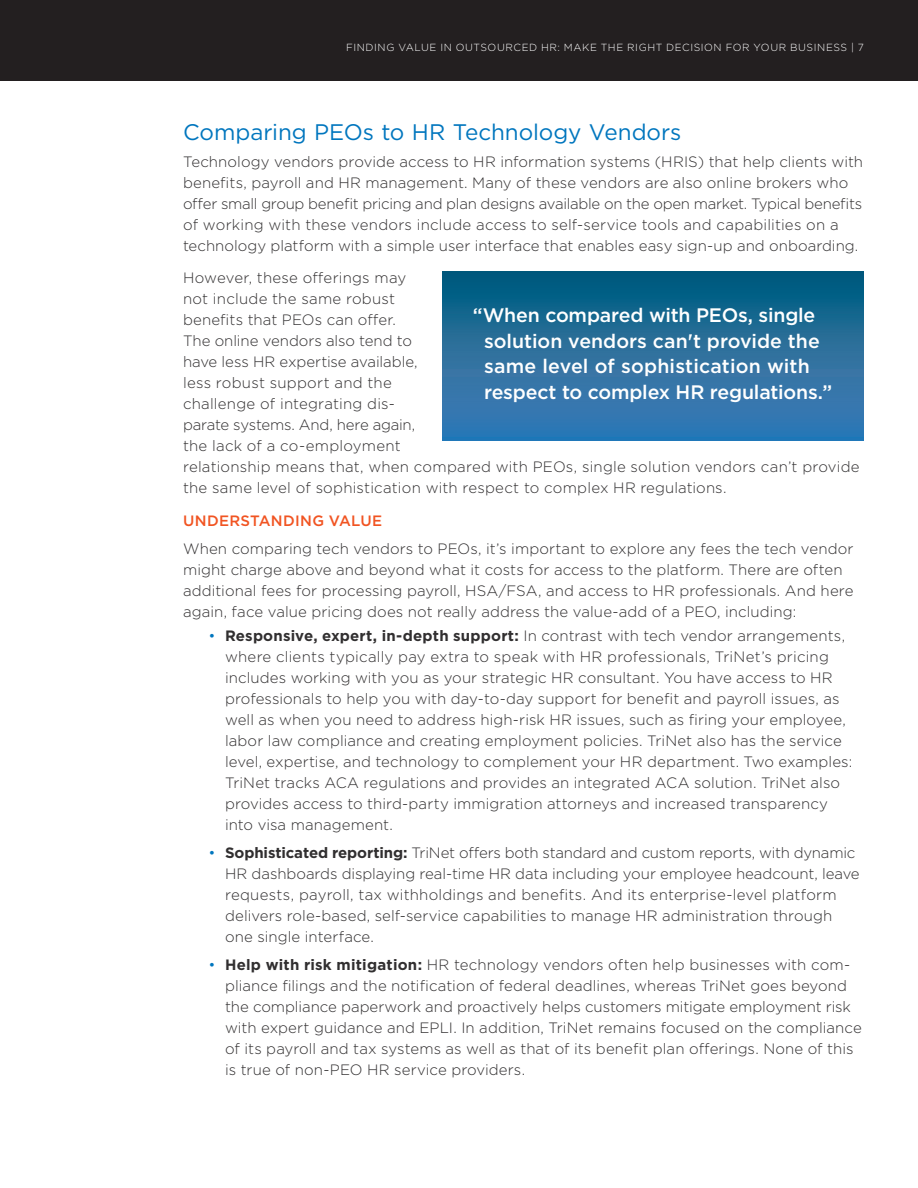
<style>
.page{position:relative;width:918px;height:1188px;background:#fff}
.page>*{position:absolute;margin:0;border:0;box-sizing:border-box;transform-origin:0 0}
.t1{font:22.5px "Gotham";letter-spacing:-.005em;color:#0076be}
.t2{font:500 19.5px/25.5px "Gotham";letter-spacing:-.005em;color:#fff}
.t3{font:300 15px/21px "Gotham";letter-spacing:.005em;color:#312f30}
.t4{font:500 15px "Gotham";letter-spacing:.02em;color:#f15422}
.t5{font:300 10.35px "Gotham";letter-spacing:.055em;color:#fff}
.s1{color:#0076be}
.s2{font-weight:700}
</style>
<div class="page">
<div style="left:0;top:0;width:918px;height:81px;background:#231f20"></div>
<svg style="left:442px;top:272px;width:422px;height:169px;background:#236d9c"></svg>
<p class="t5" style="left:346px;top:41px;width:519px">FINDING VALUE IN OUTSOURCED HR: MAKE THE RIGHT DECISION FOR YOUR BUSINESS | 7</p>
<p class="t5" style="left:457px;top:41px;width:422px">HOW TO BRING YOUR EMPLOYEES BACK AFELY AND SUCCESSFULLY | 7</p>
<h1 class="t1" style="left:183px;top:117px;width:500px">Comparing PEOs to HR Technology Vendors</h1>
<p class="t3" style="left:183px;top:151px;width:682px">Technology vendors provide access to HR information systems (HRIS) that help clients with benefits, payroll and HR management. Many of these vendors are also online brokers who offer small group benefit pricing and plan designs available on the open market. Typical benefits of working with these vendors include access to self-service tools and capabilities on a technology platform with a simple user interface that enables easy sign-up and onboarding.</p>
<p class="t3" style="left:183px;top:266px;width:678px">However, these offerings may<br>not include the same robust<br>benefits that PEOs can offer.<br>The online vendors also tend to<br>have less HR expertise available,<br>less robust support and the<br>challenge of integrating dis-<br>parate systems. And, here again,<br>the lack of a co-employment<br>relationship means that, when compared with PEOs, single solution vendors can’t provide the same level of sophistication with respect to complex HR regulations.</p>
<p class="t4" style="left:183px;top:511px;width:201px">UNDERSTANDING VALUE</p>
<p class="t3" style="left:183px;top:538px;width:672px">When comparing tech vendors to PEOs, it’s important to explore any fees the tech vendor might charge above and beyond what it costs for access to the platform. There are often additional fees for processing payroll, HSA/FSA, and access to HR professionals. And here again, face value pricing does not really address the value-add of a PEO, including:</p>
<p class="t3" style="left:225px;top:625px;width:629px;text-indent:-16px"><span class="s1">•</span> <span class="s2">Responsive, expert, in-depth support:</span> In contrast with tech vendor arrangements, where clients typically pay extra to speak with HR professionals, TriNet’s pricing includes working with you as your strategic HR consultant. You have access to HR professionals to help you with day-to-day support for benefit and payroll issues, as well as when you need to address high-risk HR issues, such as firing your employee, labor law compliance and creating employment policies. TriNet also has the service level, expertise, and technology to complement your HR department. Two examples:<br>TriNet tracks ACA regulations and provides an integrated ACA solution. TriNet also provides access to third-party immigration attorneys and increased transparency into visa management.</p>
<p class="t3" style="left:225px;top:842px;width:636px;text-indent:-16px"><span class="s1">•</span> <span class="s2">Sophisticated reporting:</span> TriNet offers both standard and custom reports, with dynamic HR dashboards displaying real-time HR data including your employee headcount, leave requests, payroll, tax withholdings and benefits. And its enterprise-level platform delivers role-based, self-service capabilities to manage HR administration through one single interface.</p>
<p class="t3" style="left:225px;top:954px;width:638px;text-indent:-16px"><span class="s1">•</span> <span class="s2">Help with risk mitigation:</span> HR technology vendors often help businesses with com&shy;pliance filings and the notification of federal deadlines, whereas TriNet goes beyond the compliance paperwork and proactively helps customers mitigate employment risk with expert guidance and EPLI. In addition, TriNet remains focused on the compliance of its payroll and tax systems as well as that of its benefit plan offerings. None of this is true of non-PEO HR service providers.</p>
<h2 class="t2" style="left:484px;top:303px;width:350px;text-indent:-11px">“When compared with PEOs, single solution vendors can't provide the same level of sophistication with respect to complex HR regulations.”</h2>
</div>
